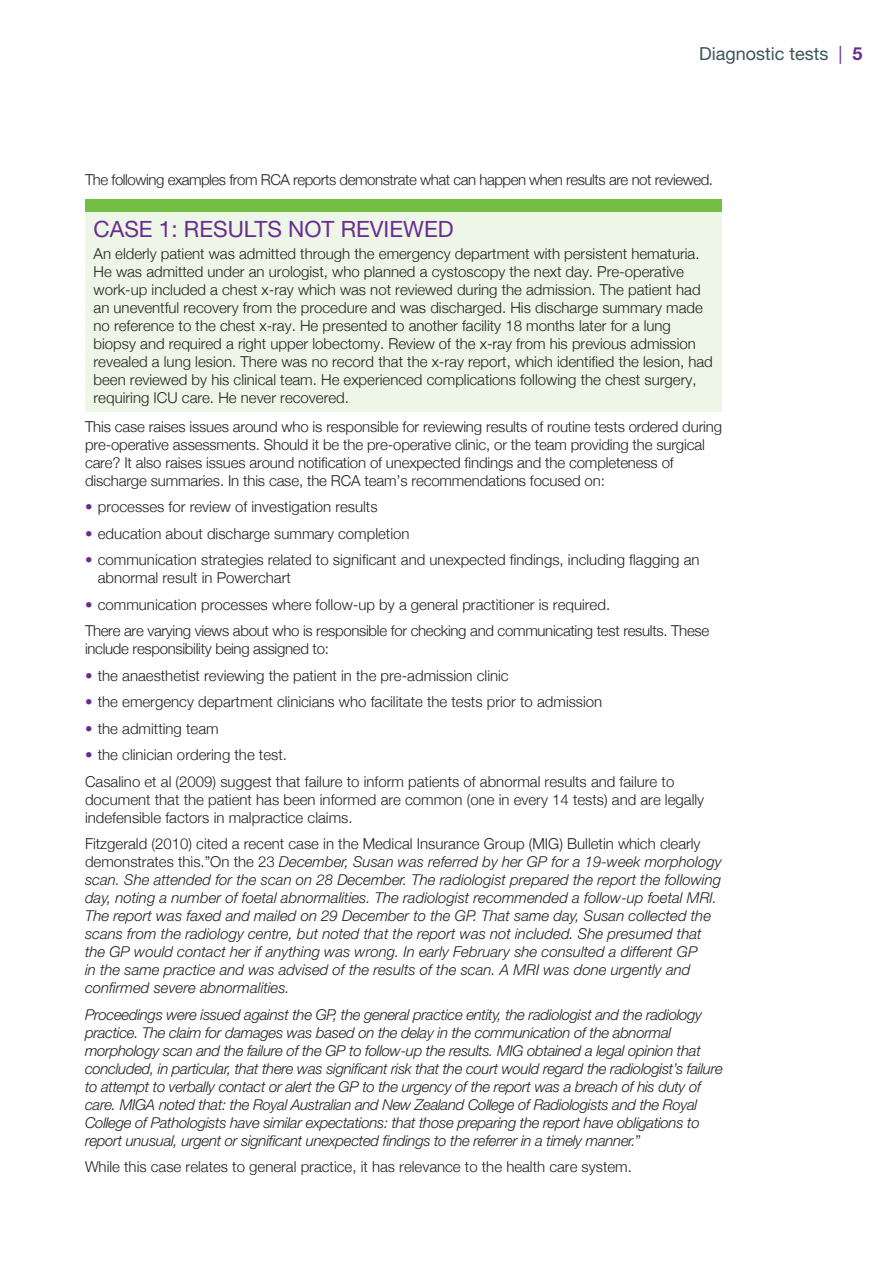
<style>
.page{position:relative;width:893px;height:1263px;background:#fff}
.page>*{position:absolute;margin:0;border:0;box-sizing:border-box;transform-origin:0 0}
.t1{font:22.5px "Helvetica Neue LT Pro";color:#6a2c91}
.t2{font:18px "Helvetica Neue LT Pro";color:#3e5657}
.t3{font:300 15px/18px "Helvetica Neue";color:#231f20}
.t4{font:italic 300 15px/18px "Helvetica Neue LT Std";letter-spacing:-.02em;color:#231f20}
.t5{font:italic 300 15px/18px "Helvetica Neue LT Std";color:#231f20}
.t6{font:300 15px/26.5px "Helvetica Neue";letter-spacing:-.02em;color:#231f20}
.t7{font:300 15px "Helvetica Neue";letter-spacing:-.03em;color:#231f20}
.s1{color:#6a2c91}
.s2{font-weight:700;color:#6a2c91}
.s3{font-family:"Helvetica Neue";font-style:normal}
</style>
<div class="page">
<div style="left:85px;top:199px;width:636px;height:13px;background:#72bf44"></div>
<div style="left:85px;top:212px;width:636px;height:199px;background:#eef6e7"></div>
<p class="t2" style="left:699px;top:47px;width:165px">Diagnostic tests <span class="s1">|</span> <span class="s2">5</span></p>
<p class="t7" style="left:85px;top:170px;width:629px">The following examples from RCA reports demonstrate what can happen when results are not reviewed.</p>
<h1 class="t1" style="left:94px;top:221px;width:361px">CASE 1: RESULTS NOT REVIEWED</h1>
<p class="t3" style="left:94px;top:244px;width:621px">An elderly patient was admitted through the emergency department with persistent hematuria.<br>He was admitted under an urologist, who planned a cystoscopy the next day. Pre-operative work-up included a chest x-ray which was not reviewed during the admission. The patient had an uneventful recovery from the procedure and was discharged. His discharge summary made no reference to the chest x-ray. He presented to another facility 18 months later for a lung biopsy and required a right upper lobectomy. Review of the x-ray from his previous admission revealed a lung lesion. There was no record that the x-ray report, which identified the lesion, had been reviewed by his clinical team. He experienced complications following the chest surgery, requiring ICU care. He never recovered.</p>
<p class="t3" style="left:85px;top:417px;width:638px">This case raises issues around who is responsible for reviewing results of routine tests ordered during pre-operative assessments. Should it be the pre-operative clinic, or the team providing the surgical care? It also raises issues around notification of unexpected findings and the completeness of discharge summaries. In this case, the RCA team’s recommendations focused on:</p>
<p class="t3" style="left:85px;top:498px;width:294px"><span class="s1">•</span> processes for review of investigation results</p>
<p class="t3" style="left:85px;top:524px;width:326px"><span class="s1">•</span> education about discharge summary completion</p>
<p class="t3" style="left:98px;top:551px;width:603px;text-indent:-13px"><span class="s1">•</span> communication strategies related to significant and unexpected findings, including flagging an abnormal result in Powerchart</p>
<p class="t6" style="left:85px;top:591px;width:626px"><span class="s1">•</span> communication processes where follow-up by a general practitioner is required.<br>There are varying views about who is responsible for checking and communicating test results. These</p>
<p class="t6" style="left:85px;top:635px;width:245px">include responsibility being assigned to:</p>
<p class="t3" style="left:85px;top:666px;width:425px"><span class="s1">•</span> the anaesthetist reviewing the patient in the pre-admission clinic</p>
<p class="t3" style="left:85px;top:693px;width:519px"><span class="s1">•</span> the emergency department clinicians who facilitate the tests prior to admission</p>
<p class="t3" style="left:85px;top:719px;width:135px"><span class="s1">•</span> the admitting team</p>
<p class="t3" style="left:85px;top:741px;width:591px;line-height:26.5px"><span class="s1">•</span> the clinician ordering the test.<br>Casalino et al (2009) suggest that failure to inform patients of abnormal results and failure to</p>
<p class="t3" style="left:85px;top:790px;width:621px">document that the patient has been informed are common (one in every 14 tests) and are legally indefensible factors in malpractice claims.</p>
<p class="t3" style="left:85px;top:835px;width:617px">Fitzgerald (2010) cited a recent case in the Medical Insurance Group (MIG) Bulletin which clearly</p>
<p class="t5" style="left:85px;top:855px;width:638px"><span class="s3">demonstrates this.”On the 23</span> December, Susan was referred by her GP for a 19-week morphology scan. She attended for the scan on 28 December. The radiologist prepared the report the following day, noting a number of foetal abnormalities. The radiologist recommended a follow-up foetal MRI.<br>The report was faxed and mailed on 29 December to the GP. That same day, Susan collected the scans from the radiology centre, but noted that the report was not included. She presumed that the GP would contact her if anything was wrong. In early February she consulted a different GP<br>in the same practice and was advised of the results of the scan. A MRI was done urgently and confirmed severe abnormalities.</p>
<p class="t4" style="left:85px;top:1007px;width:639px">Proceedings were issued against the GP, the general practice entity, the radiologist and the radiology practice. The claim for damages was based on the delay in the communication of the abnormal morphology scan and the failure of the GP to follow-up the results. MIG obtained a legal opinion that concluded, in particular, that there was significant risk that the court would regard the radiologist’s failure to attempt to verbally contact or alert the GP to the urgency of the report was a breach of his duty of care. MIGA noted that: the Royal Australian and New Zealand College of Radiologists and the Royal College of Pathologists have similar expectations: that those preparing the report have obligations to report unusual, urgent or significant unexpected findings to the referrer in a timely manner.<span class="s3">”</span></p>
<p class="t3" style="left:85px;top:1158px;width:548px">While this case relates to general practice, it has relevance to the health care system.</p>
</div>
